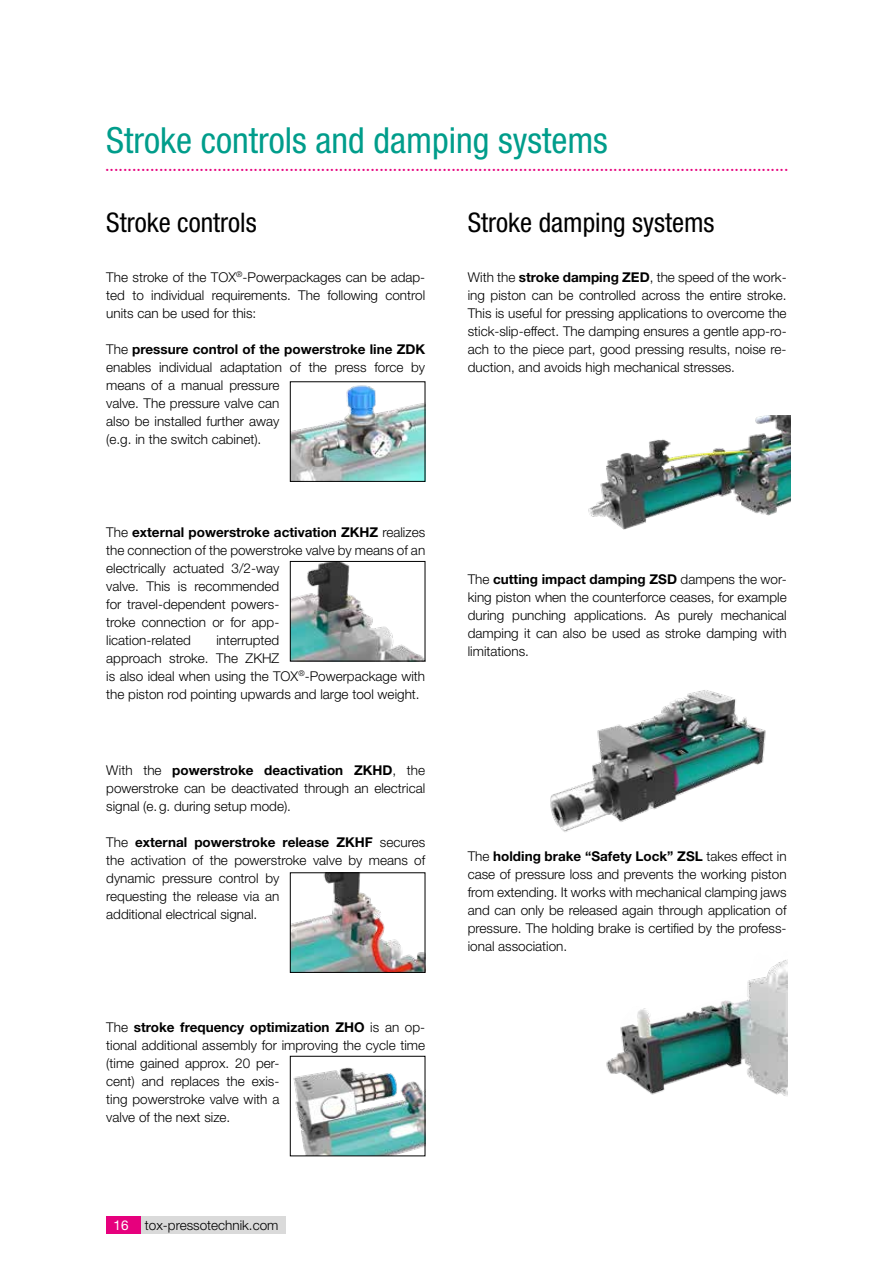
<style>
.page{position:relative;width:893px;height:1263px;background:#fff}
.page>*{position:absolute;margin:0;border:0;box-sizing:border-box;transform-origin:0 0}
.t1{font:condensed 36px "Helvetica Neue LT Std";color:#009d8b}
.t2{font:condensed 27px "Helvetica Neue LT Std";color:#000}
.t3{font:20.25px "Times New Roman";color:#e6007d}
.t4{font:300 13.5px/18px "Helvetica Neue LT Std";color:#000;text-align:justify}
.s1{font-weight:700}
.s2{font-family:"Helvetica Neue LT Pro";font-weight:400;color:#fff}
</style>
<div class="page">
<div style="left:137px;top:1216px;width:149px;height:17px;background:#dadada"></div>
<div style="left:106px;top:1216px;width:34px;height:17px;background:#e6007d"></div>
<img style="left:292px;top:385px;width:131px;height:95px">
<div style="left:290px;top:382px;width:135px;height:100px;border:1px solid #000"></div>
<img style="left:292px;top:563px;width:131px;height:96px">
<div style="left:290px;top:561px;width:135px;height:100px;border:1px solid #000"></div>
<img style="left:292px;top:874px;width:131px;height:97px">
<div style="left:290px;top:872px;width:135px;height:101px;border:1px solid #000"></div>
<img style="left:293px;top:1067px;width:130px;height:87px">
<div style="left:290px;top:1056px;width:135px;height:100px;border:1px solid #000"></div>
<img style="left:588px;top:416px;width:203px;height:114px">
<img style="left:550px;top:690px;width:216px;height:142px">
<img style="left:606px;top:959px;width:182px;height:137px">
<h1 class="t1" style="left:106px;top:120px;width:503px">Stroke controls and damping systems</h1>
<h3 class="t3" style="left:105px;top:150px;width:685px">........................................................................................................................................................</h3>
<h2 class="t2" style="left:106px;top:207px;width:152px">Stroke controls</h2>
<h2 class="t2" style="left:468px;top:207px;width:248px">Stroke damping systems</h2>
<p class="t4" style="left:106px;top:268px;width:320px">The stroke of the TOX<sup>®</sup>-Powerpackages can be adap&shy;ted to individual requirements. The following control units can be used for this:</p>
<p class="t4" style="left:106px;top:340px;width:320px;text-align:left">The <span class="s1">pressure control of the powerstroke line ZDK </span>enables individual adaptation of the press force by means of a manual pressure<br>valve. The pressure valve can<br>also be installed further away<br>(e.g. in the switch cabinet).</p>
<p class="t4" style="left:468px;top:268px;width:320px">With the <span class="s1">stroke damping ZED</span>, the speed of the work&shy;ing piston can be controlled across the entire stroke.<br>This is useful for pressing applications to overcome the stick-slip-effect. The damping ensures a gentle app-ro&shy;ach to the piece part, good pressing results, noise re&shy;duction, and avoids high mechanical stresses.</p>
<p class="t4" style="left:106px;top:523px;width:320px;text-align:left">The <span class="s1">external powerstroke activation ZKHZ</span> realizes the connection of the powerstroke valve by means of an electrically actuated 3/2-way<br>valve. This is recommended<br>for travel-dependent powers-<br>troke connection or for app-<br>lication-related</p>
<p class="t4" style="left:106px;top:631px;width:320px;text-align:left;text-indent:110px">interrupted<br>approach stroke. The ZKHZ<br>is also ideal when using the TOX<sup>®</sup>-Powerpackage with the piston rod pointing upwards and large tool weight.</p>
<p class="t4" style="left:106px;top:761px;width:320px">With the <span class="s1">powerstroke deactivation ZKHD</span>, the powerstroke can be deactivated through an electrical signal (e.g. during setup mode).</p>
<p class="t4" style="left:106px;top:833px;width:320px;text-align:left">The <span class="s1">external powerstroke release ZKHF</span> secures the activation of the powerstroke valve by means of dynamic pressure control by<br>requesting the release via an<br>additional electrical signal.</p>
<p class="t4" style="left:106px;top:1018px;width:320px;text-align:left">The <span class="s1">stroke frequency optimization ZHO</span> is an op&shy;tional additional assembly for improving the cycle time (time gained approx. 20 per-<br>cent) and replaces the exis-<br>ting powerstroke valve with a<br>valve of the next size.</p>
<p class="t4" style="left:114px;top:1215px;width:166px"><span class="s2">16</span> tox-pressotechnik.com</p>
<p class="t4" style="left:468px;top:570px;width:320px">The <span class="s1">cutting impact damping ZSD</span> dampens the wor&shy;king piston when the counterforce ceases, for example during punching applications. As purely mechanical damping it can also be used as stroke damping with limitations.</p>
<p class="t4" style="left:468px;top:847px;width:320px">The <span class="s1">holding brake “Safety Lock” ZSL</span> takes effect in case of pressure loss and prevents the working piston from extending. It works with mechanical clamping jaws and can only be released again through application of pressure. The holding brake is certified by the profess&shy;ional association.</p>
</div>
